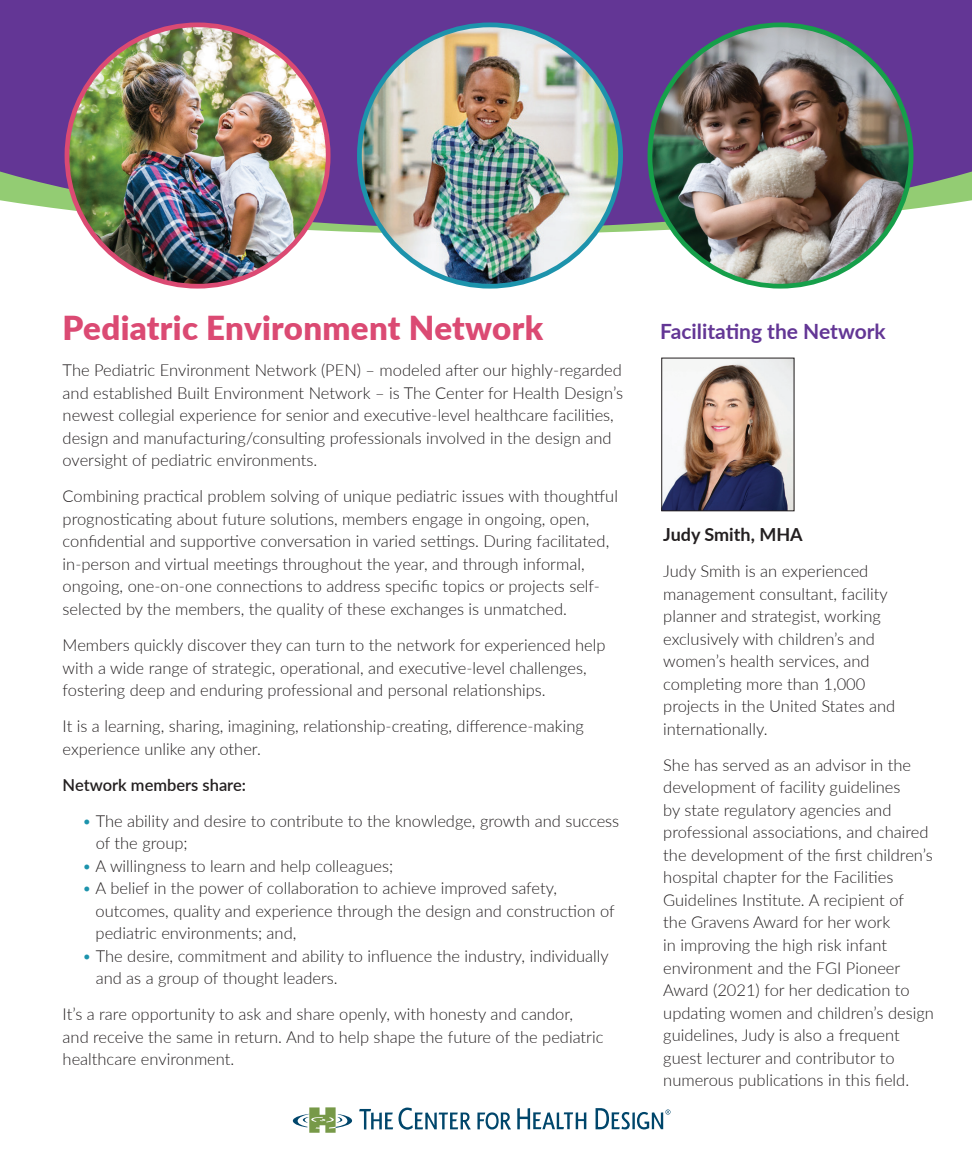
<style>
.page{position:relative;width:972px;height:1175px;background:#fff}
.page>*{position:absolute;margin:0;border:0;box-sizing:border-box;transform-origin:0 0}
.t1{font:900 33px "Lato";letter-spacing:.01em;color:#db4a73}
.t2{font:700 21px "Lato";color:#633695}
.t3{font:700 18px "Lato";color:#231f20}
.t4{font:300 16.5px/22.5px "Lato";color:#231f20}
.t5{font:600 16.5px "Lato";color:#231f20}
.s1{color:#1d93ac}
</style>
<div class="page">
<svg style="left:293px;top:1107px;width:59px;height:25px"></svg>
<svg style="left:359px;top:1108px;width:34px;height:21px"></svg>
<svg style="left:477px;top:1112px;width:34px;height:17px"></svg>
<svg style="left:399px;top:1107px;width:72px;height:22px"></svg>
<svg style="left:517px;top:1108px;width:69px;height:21px"></svg>
<svg style="left:596px;top:1108px;width:74px;height:21px"></svg>
<svg style="left:0;top:0;width:972px;height:228px;background:#694896"></svg>
<img style="left:67px;top:26px;width:261px;height:260px">
<img style="left:359px;top:25px;width:262px;height:261px;border-radius:131px">
<img style="left:650px;top:25px;width:261px;height:261px;border-radius:131px">
<img style="left:664px;top:360px;width:128px;height:149px">
<div style="left:662px;top:358px;width:132px;height:153px;border:1px solid #231f20"></div>
<h1 class="t1" style="left:63px;top:303px;width:482px">Pediatric Environment Network</h1>
<p class="t4" style="left:63px;top:358px;width:562px">The Pediatric Environment Network (PEN) – modeled after our highly-regarded and established Built Environment Network – is The Center for Health Design’s newest collegial experience for senior and executive-level healthcare facilities, design and manufacturing/consulting professionals involved in the design and oversight of pediatric environments.</p>
<p class="t4" style="left:63px;top:484px;width:557px">Combining practical problem solving of unique pediatric issues with thoughtful prognosticating about future solutions, members engage in ongoing, open, confidential and supportive conversation in varied settings. During facilitated, in-person and virtual meetings throughout the year, and through informal, ongoing, one-on-one connections to address specific topics or projects self&shy;selected by the members, the quality of these exchanges is unmatched.</p>
<p class="t4" style="left:63px;top:633px;width:545px">Members quickly discover they can turn to the network for experienced help with a wide range of strategic, operational, and executive-level challenges, fostering deep and enduring professional and personal relationships.</p>
<p class="t4" style="left:63px;top:714px;width:523px">It is a learning, sharing, imagining, relationship-creating, difference-making experience unlike any other.</p>
<p class="t5" style="left:63px;top:772px;width:185px">Network members share:</p>
<p class="t4" style="left:96px;top:808px;width:525px;text-indent:-14px"><span class="s1">•</span> The ability and desire to contribute to the knowledge, growth and success of the group;</p>
<p class="t4" style="left:82px;top:853px;width:313px"><span class="s1">•</span> A willingness to learn and help colleagues;</p>
<p class="t4" style="left:96px;top:876px;width:521px;text-indent:-13px"><span class="s1">•</span> A belief in the power of collaboration to achieve improved safety, outcomes, quality and experience through the design and construction of pediatric environments; and,</p>
<p class="t4" style="left:96px;top:944px;width:515px;text-indent:-14px"><span class="s1">•</span> The desire, commitment and ability to influence the industry, individually and as a group of thought leaders.</p>
<p class="t4" style="left:63px;top:1002px;width:542px">It’s a rare opportunity to ask and share openly, with honesty and candor,<br>and receive the same in return. And to help shape the future of the pediatric healthcare environment.</p>
<p class="t2" style="left:660px;top:316px;width:227px">Facilitating the Network</p>
<p class="t3" style="left:663px;top:521px;width:141px">Judy Smith, MHA</p>
<p class="t4" style="left:663px;top:559px;width:234px">Judy Smith is an experienced management consultant, facility planner and strategist, working exclusively with children’s and women’s health services, and completing more than 1,000 projects in the United States and internationally.</p>
<p class="t4" style="left:663px;top:753px;width:272px">She has served as an advisor in the development of facility guidelines<br>by state regulatory agencies and professional associations, and chaired the development of the first children’s hospital chapter for the Facilities Guidelines Institute. A recipient of<br>the Gravens Award for her work<br>in improving the high risk infant environment and the FGI Pioneer Award (2021) for her dedication to updating women and children’s design guidelines, Judy is also a frequent guest lecturer and contributor to numerous publications in this field.</p>
</div>
